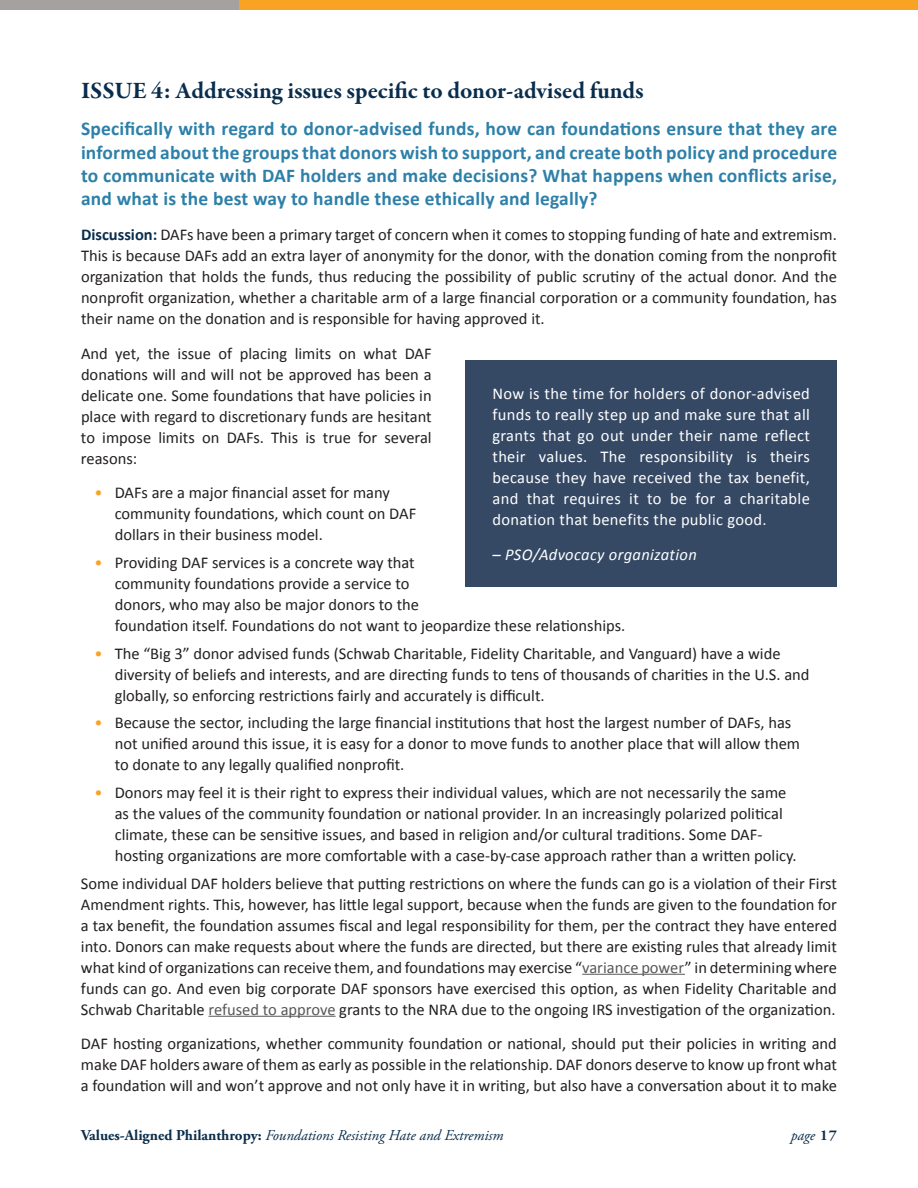
<style>
.page{position:relative;width:918px;height:1188px;background:#fff}
.page>*{position:absolute;margin:0;border:0;box-sizing:border-box;transform-origin:0 0}
.t1{font:700 24px "Garamond Premr Pro";letter-spacing:-.005em;color:#092e4d}
.t2{font:700 19.5px/23.4px "Calibri";letter-spacing:.01em;color:#2d80a9;text-align:justify}
.t3{font:16.5px/21px "Calibri";color:#231f20;text-align:justify}
.t4{font:16.5px "Calibri";letter-spacing:.02em;color:#fff}
.t5{font:italic 16.5px "Calibri";letter-spacing:.02em;color:#fff}
.t6{font:italic 15px "Adobe Garamond Pro";color:#0a2d4b}
.s1{font-weight:700;color:#092e4d}
.s2{color:#f9a325}
.s3{color:#57585a}
.s4{font-weight:700;font-style:normal}
</style>
<div class="page">
<div style="left:230px;top:0;width:688px;height:10px;background:#f9a325"></div>
<div style="left:0;top:0;width:238px;height:10px;background:#a4a1a0"></div>
<div style="left:465px;top:360px;width:372px;height:227px;background:#354864"></div>
<hr style="left:582px;top:974px;width:103px;height:1px;background:#57585a">
<hr style="left:209px;top:1016px;width:127px;height:1px;background:#57585a">
<p class="t1" style="left:81px;top:76px;width:564px">ISSUE 4: Addressing issues specifc to donor-advised funds</p>
<h3 class="t2" style="left:81px;top:116px;width:758px">Specifically with regard to donor-advised funds, how can foundations ensure that they are informed about the groups that donors wish to support, and create both policy and procedure to communicate with DAF holders and make decisions? What happens when conflicts arise, and what is the best way to handle these ethically and legally?</h3>
<p class="t3" style="left:81px;top:223px;width:757px"><span class="s1">Discussion:</span> DAFs have been a primary target of concern when it comes to stopping funding of hate and extremism.<br>This is because DAFs add an extra layer of anonymity for the donor, with the donation coming from the nonprofit organization that holds the funds, thus reducing the possibility of public scrutiny of the actual donor. And the nonprofit organization, whether a charitable arm of a large financial corporation or a community foundation, has their name on the donation and is responsible for having approved it.</p>
<p class="t3" style="left:81px;top:342px;width:352px">And yet, the issue of placing limits on what DAF donations will and will not be approved has been a delicate one. Some foundations that have policies in</p>
<p class="t4" style="left:492px;top:384px;width:319px">Now is the time for holders of donor-advised</p>
<p class="t3" style="left:81px;top:405px;width:352px">place with regard to discretionary funds are hesitant</p>
<p class="t4" style="left:492px;top:405px;width:319px">funds to really step up and make sure that all</p>
<p class="t3" style="left:81px;top:426px;width:352px">to impose limits on DAFs. This is true for several</p>
<p class="t4" style="left:492px;top:426px;width:319px">grants that go out under their name reflect</p>
<p class="t3" style="left:81px;top:447px;width:58px">reasons:</p>
<p class="t4" style="left:492px;top:447px;width:319px">their values. The responsibility is theirs</p>
<p class="t4" style="left:492px;top:468px;width:319px">because they have received the tax benefit,</p>
<p class="t3" style="left:94px;top:481px;width:297px"><span class="s2">•</span> DAFs are a major financial asset for many</p>
<p class="t4" style="left:492px;top:489px;width:319px">and that requires it to be for a charitable</p>
<p class="t3" style="left:115px;top:502px;width:303px">community foundations, which count on DAF</p>
<p class="t4" style="left:492px;top:510px;width:276px">donation that benefits the public good.</p>
<p class="t3" style="left:115px;top:523px;width:210px">dollars in their business model.</p>
<p class="t5" style="left:492px;top:544px;width:206px">– PSO/Advocacy organization</p>
<p class="t3" style="left:115px;top:551px;width:512px;text-align:left;text-indent:-20px"><span class="s2">•</span> Providing DAF services is a concrete way that<br>community foundations provide a service to<br>donors, who may also be major donors to the<br>foundation itself. Foundations do not want to jeopardize these relationships.</p>
<p class="t3" style="left:115px;top:642px;width:696px;text-align:left;text-indent:-20px"><span class="s2">•</span> The “Big 3” donor advised funds (Schwab Charitable, Fidelity Charitable, and Vanguard) have a wide diversity of beliefs and interests, and are directing funds to tens of thousands of charities in the U.S. and globally, so enforcing restrictions fairly and accurately is difficult.</p>
<p class="t3" style="left:115px;top:712px;width:687px;text-align:left;text-indent:-20px"><span class="s2">•</span> Because the sector, including the large financial institutions that host the largest number of DAFs, has not unified around this issue, it is easy for a donor to move funds to another place that will allow them to donate to any legally qualified nonprofit.</p>
<p class="t3" style="left:115px;top:781px;width:683px;text-align:left;text-indent:-20px"><span class="s2">•</span> Donors may feel it is their right to express their individual values, which are not necessarily the same as the values of the community foundation or national provider. In an increasingly polarized political climate, these can be sensitive issues, and based in religion and/or cultural traditions. Some DAF&shy;hosting organizations are more comfortable with a case-by-case approach rather than a written policy.</p>
<p class="t3" style="left:81px;top:872px;width:758px">Some individual DAF holders believe that putting restrictions on where the funds can go is a violation of their First Amendment rights. This, however, has little legal support, because when the funds are given to the foundation for a tax benefit, the foundation assumes fiscal and legal responsibility for them, per the contract they have entered into. Donors can make requests about where the funds are directed, but there are existing rules that already limit what kind of organizations can receive them, and foundations may exercise “<span class="s3">variance power</span>” in determining where funds can go. And even big corporate DAF sponsors have exercised this option, as when Fidelity Charitable and Schwab Charitable <span class="s3">refused to approve</span> grants to the NRA due to the ongoing IRS investigation of the organization.</p>
<p class="t3" style="left:81px;top:1033px;width:758px">DAF hosting organizations, whether community foundation or national, should put their policies in writing and make DAF holders aware of them as early as possible in the relationship. DAF donors deserve to know up front what a foundation will and won’t approve and not only have it in writing, but also have a conversation about it to make</p>
<p class="t6" style="left:81px;top:1127px;width:424px"><span class="s4">Values-Aligned Philanthropy:</span> Foundations Resisting Hate and Extremism</p>
<p class="t6" style="left:791px;top:1127px;width:48px">page <span class="s4">17</span></p>
</div>
